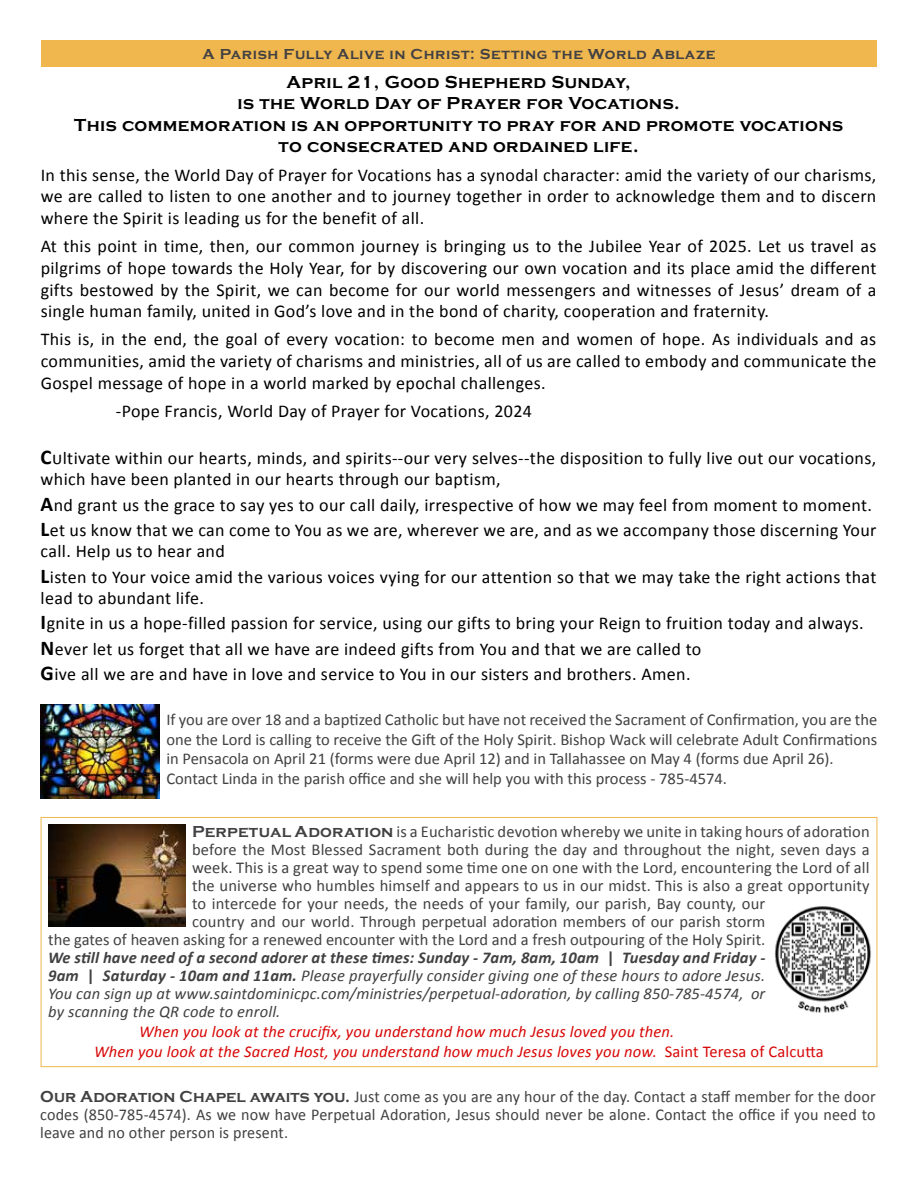
<style>
.page{position:relative;width:918px;height:1188px;background:#fff}
.page>*{position:absolute;margin:0;border:0;box-sizing:border-box;transform-origin:0 0}
.t1{font:18px/21.6px "Calibri";letter-spacing:.02em;color:#000}
.t2{font:700 18px/21.6px "Copperplate";letter-spacing:.02em;color:#000;text-align:center}
.t3{font:16.5px/19.8px "Calibri";color:#414042;text-align:justify}
.t4{font:italic 16.5px "Calibri";letter-spacing:.01em;color:#414042}
.t5{font:italic 16.5px/19.8px "Calibri";letter-spacing:.01em;color:#d80707}
.t6{font:italic 700 16.5px "Calibri";letter-spacing:.01em;color:#414042}
.t7{font:700 15px "Copperplate";letter-spacing:.04em;color:#414042}
.s1{font-weight:700;font-size:21px}
.s2{font-family:"Copperplate";font-weight:700}
.s3{font-style:normal}
.s4{font-weight:700}
.s5{font-weight:700;font-style:normal}
</style>
<div class="page">
<img style="left:48px;top:825px;width:137px;height:101px">
<div style="left:41px;top:41px;width:836px;height:26px;background:#f0b74e"></div>
<div style="left:41px;top:817px;width:836px;height:250px;border:1px solid #f0b74e"></div>
<img style="left:775px;top:905px;width:101px;height:115px">
<img style="left:41px;top:705px;width:119px;height:93px">
<p class="t7" style="left:203px;top:45px;width:514px">A Parish Fully Alive in Christ: Setting the World Ablaze</p>
<p class="t2" style="left:74px;top:71px;width:771px">April 21, Good Shepherd Sunday,<br>is the World Day of Prayer for Vocations.<br>This commemoration is an opportunity to pray for and promote vocations to consecrated and ordained life.</p>
<p class="t1" style="left:41px;top:163px;width:837px;text-align:justify">In this sense, the World Day of Prayer for Vocations has a synodal character: amid the variety of our charisms, we are called to listen to one another and to journey together in order to acknowledge them and to discern where the Spirit is leading us for the benefit of all.</p>
<p class="t1" style="left:41px;top:235px;width:837px;text-align:justify">At this point in time, then, our common journey is bringing us to the Jubilee Year of 2025. Let us travel as pilgrims of hope towards the Holy Year, for by discovering our own vocation and its place amid the different gifts bestowed by the Spirit, we can become for our world messengers and witnesses of Jesus’ dream of a single human family, united in God’s love and in the bond of charity, cooperation and fraternity.</p>
<p class="t1" style="left:41px;top:328px;width:837px;text-align:justify">This is, in the end, the goal of every vocation: to become men and women of hope. As individuals and as communities, amid the variety of charisms and ministries, all of us are called to embody and communicate the Gospel message of hope in a world marked by epochal challenges.</p>
<p class="t1" style="left:116px;top:400px;width:418px">-Pope Francis, World Day of Prayer for Vocations, 2024</p>
<p class="t1" style="left:41px;top:447px;width:837px"><span class="s1">C</span>ultivate within our hearts, minds, and spirits--our very selves--the disposition to fully live out our vocations, which have been planted in our hearts through our baptism,</p>
<p class="t1" style="left:41px;top:492px;width:837px;line-height:25.2px"><span class="s1">A</span>nd grant us the grace to say yes to our call daily, irrespective of how we may feel from moment to moment.<br><span class="s1">L</span>et us know that we can come to You as we are, wherever we are, and as we accompany those discerning Your</p>
<p class="t1" style="left:41px;top:538px;width:837px;line-height:25.2px">call. Help us to hear and<br><span class="s1">L</span>isten to Your voice amid the various voices vying for our attention so that we may take the right actions that</p>
<p class="t1" style="left:41px;top:585px;width:825px;line-height:25.2px">lead to abundant life.<br><span class="s1">I</span>gnite in us a hope-filled passion for service, using our gifts to bring your Reign to fruition today and always.<br><span class="s1">N</span>ever let us forget that all we have are indeed gifts from You and that we are called to<br><span class="s1">G</span>ive all we are and have in love and service to You in our sisters and brothers. Amen.</p>
<p class="t3" style="left:166px;top:709px;width:712px;text-align:left">If you are over 18 and a baptized Catholic but have not received the Sacrament of Confirmation, you are the one the Lord is calling to receive the Gift of the Holy Spirit. Bishop Wack will celebrate Adult Confirmations in Pensacola on April 21 (forms were due April 12) and in Tallahassee on May 4 (forms due April 26).<br>Contact Linda in the parish office and she will help you with this process - 785-4574.</p>
<p class="t3" style="left:192px;top:821px;width:679px"><span class="s2">Perpetual Adoration</span> is a Eucharistic devotion whereby we unite in taking hours of adoration</p>
<p class="t3" style="left:192px;top:839px;width:679px">before the Most Blessed Sacrament both during the day and throughout the night, seven days a</p>
<p class="t3" style="left:192px;top:857px;width:679px">week. This is a great way to spend some time one on one with the Lord, encountering the Lord of all</p>
<p class="t3" style="left:192px;top:875px;width:679px">the universe who humbles himself and appears to us in our midst. This is also a great opportunity</p>
<p class="t3" style="left:192px;top:893px;width:575px">to intercede for your needs, the needs of your family, our parish, Bay county, our</p>
<p class="t3" style="left:192px;top:911px;width:575px">country and our world. Through perpetual adoration members of our parish storm</p>
<p class="t3" style="left:48px;top:929px;width:719px">the gates of heaven asking for a renewed encounter with the Lord and a fresh outpouring of the Holy Spirit.</p>
<p class="t6" style="left:48px;top:946px;width:719px">We still have need of a second adorer at these times: Sunday - 7am, 8am, 10am <span class="s3">|</span> Tuesday and Friday -</p>
<p class="t4" style="left:48px;top:964px;width:719px"><span class="s4">9am</span> <span class="s5">|</span> <span class="s4">Saturday - 10am and 11am.</span> Please prayerfully consider giving one of these hours to adore Jesus.</p>
<p class="t4" style="left:48px;top:982px;width:719px">You can sign up at www.saintdominicpc.com/ministries/perpetual-adoration, by calling 850-785-4574, or</p>
<p class="t4" style="left:48px;top:1000px;width:234px">by scanning the QR code to enroll.</p>
<p class="t5" style="left:94px;top:1021px;width:731px;text-indent:45px">When you look at the crucifix, you understand how much Jesus loved you then.<br>When you look at the Sacred Host, you understand how much Jesus loves you now. <span class="s3">Saint Teresa of Calcutta</span></p>
<p class="t3" style="left:40px;top:1087px;width:837px;line-height:18px"><span class="s2">Our Adoration Chapel awaits you.</span> Just come as you are any hour of the day. Contact a staff member for the door codes (850-785-4574). As we now have Perpetual Adoration, Jesus should never be alone. Contact the office if you need to leave and no other person is present.</p>
</div>
